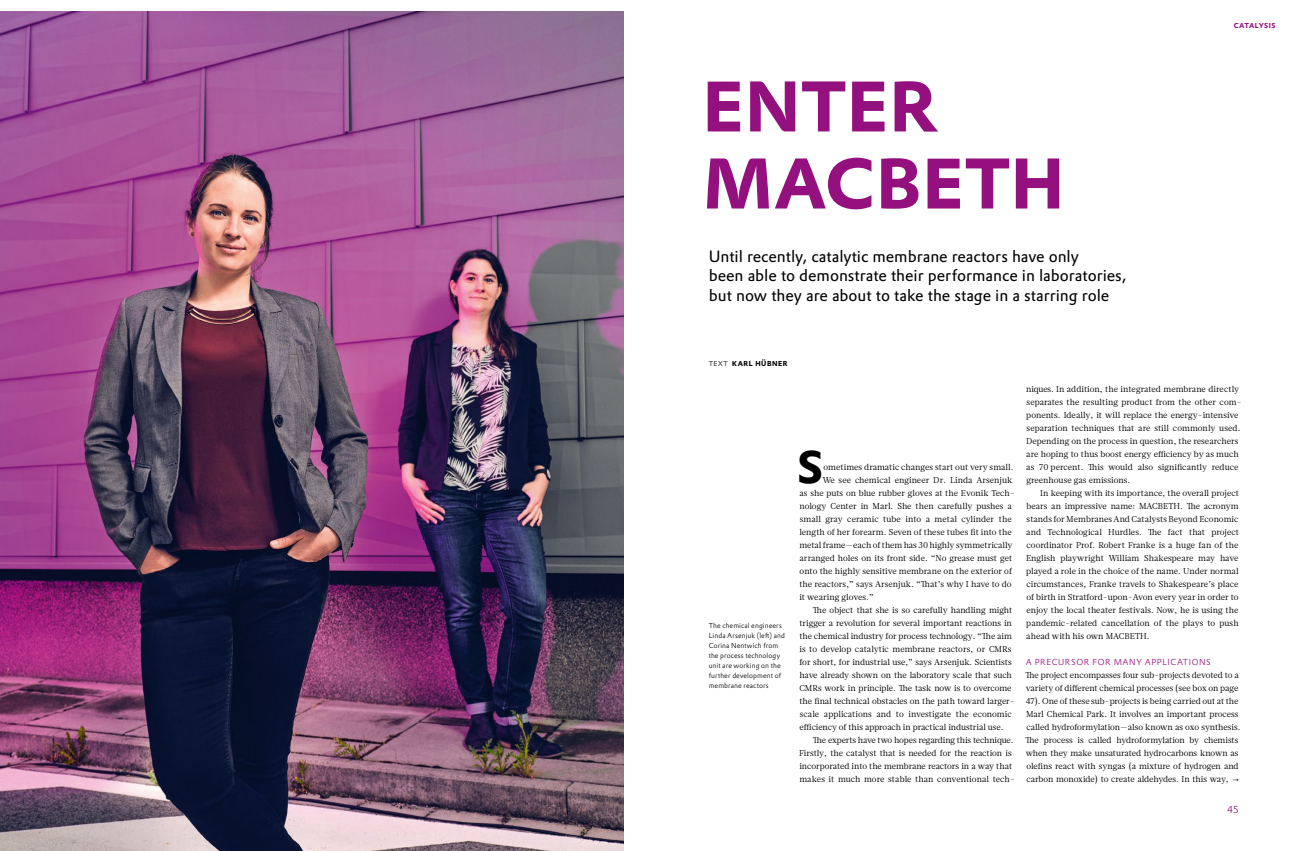
<style>
.page{position:relative;width:1304px;height:851px;background:#fff}
.page>*{position:absolute;margin:0;border:0;box-sizing:border-box;transform-origin:0 0}
.t1{font:700 70px/77px "Evonik Prokyon";letter-spacing:.01em;color:#94107f}
.t2{font:700 44.9px "Evonik Prokyon";color:#000}
.t3{font:16px/19.5px "Evonik Prokyon";color:#000}
.t4{font:300 10px "Evonik Prokyon";color:#94107f}
.t5{font:8.5px/13px "Glosa Text";color:#000}
.t6{font:300 8.5px "Evonik Prokyon";letter-spacing:.065em;color:#94107f}
.t7{font:300 8.5px "Evonik Prokyon";color:#000}
.t8{font:300 7px/10px "Evonik Prokyon";letter-spacing:.015em;color:#000}
.t9{font:700 7px "Evonik Prokyon";letter-spacing:.08em;color:#000}
.t10{font:700 7px "Evonik Prokyon";letter-spacing:.06em;color:#94107f}
.s1{font-weight:300}
</style>
<div class="page">
<img style="left:0;top:11px;width:624px;height:839px">
<h1 class="t1" style="left:703px;top:62px;width:363px">ENTER<br>MACBETH</h1>
<h3 class="t3" style="left:709px;top:245px;width:419px">Until recently, catalytic membrane reactors have only<br>been able to demonstrate their performance in laboratories, but now they are about to take the stage in a starring role</h3>
<p class="t9" style="left:709px;top:357px;width:81px"><span class="s1">TEXT</span> KARL HÜBNER</p>
<p class="t10" style="left:1234px;top:20px;width:43px">CATALYSIS</p>
<p class="t8" style="left:709px;top:619px;width:78px">The chemical engineers<br>Linda Arsenjuk (left) and<br>Corina Nentwich from the process technology unit are working on the further development of membrane reactors</p>
<h2 class="t2" style="left:797px;top:430px;width:27px">S</h2>
<p class="t5" style="left:823px;top:460px;width:192px">ometimes dramatic changes start out very small.</p>
<p class="t5" style="left:823px;top:473px;width:191px">We see chemical engineer Dr. Linda Arsenjuk</p>
<p class="t5" style="left:800px;top:486px;width:217px">as she puts on blue rubber gloves at the Evonik Tech-</p>
<p class="t5" style="left:799px;top:499px;width:214px">nology Center in Marl. She then carefully pushes a</p>
<p class="t5" style="left:800px;top:512px;width:213px">small gray ceramic tube into a metal cylinder the</p>
<p class="t5" style="left:799px;top:525px;width:214px">length of her forearm. Seven of these tubes fit into the</p>
<p class="t5" style="left:799px;top:538px;width:214px">metal frame—each of them has 30 highly symmetrically</p>
<p class="t5" style="left:800px;top:551px;width:214px">arranged holes on its front side. “No grease must get</p>
<p class="t5" style="left:800px;top:564px;width:214px">onto the highly sensitive membrane on the exterior of</p>
<p class="t5" style="left:799px;top:577px;width:214px">the reactors,” says Arsenjuk. “That’s why I have to do</p>
<p class="t5" style="left:799px;top:590px;width:76px">it wearing gloves.”</p>
<p class="t5" style="left:813px;top:603px;width:201px">The object that she is so carefully handling might</p>
<p class="t5" style="left:799px;top:616px;width:214px">trigger a revolution for several important reactions in</p>
<p class="t5" style="left:799px;top:629px;width:214px">the chemical industry for process technology. “The aim</p>
<p class="t5" style="left:799px;top:642px;width:214px">is to develop catalytic membrane reactors, or CMRs</p>
<p class="t5" style="left:799px;top:655px;width:214px">for short, for industrial use,” says Arsenjuk. Scientists</p>
<p class="t5" style="left:799px;top:668px;width:214px">have already shown on the laboratory scale that such</p>
<p class="t5" style="left:799px;top:681px;width:214px">CMRs work in principle. The task now is to overcome</p>
<p class="t5" style="left:799px;top:694px;width:215px">the final technical obstacles on the path toward larger-</p>
<p class="t5" style="left:800px;top:707px;width:213px">scale applications and to investigate the economic</p>
<p class="t5" style="left:800px;top:720px;width:205px">efficiency of this approach in practical industrial use.</p>
<p class="t5" style="left:813px;top:733px;width:202px">The experts have two hopes regarding this technique.</p>
<p class="t5" style="left:799px;top:746px;width:214px">Firstly, the catalyst that is needed for the reaction is</p>
<p class="t5" style="left:799px;top:759px;width:214px">incorporated into the membrane reactors in a way that</p>
<p class="t5" style="left:799px;top:772px;width:217px">makes it much more stable than conventional tech-</p>
<p class="t5" style="left:1026px;top:382px;width:217px">niques. In addition, the integrated membrane directly separates the resulting product from the other com&shy;ponents. Ideally, it will replace the energy- intensive separation techniques that are still commonly used.<br>Depending on the process in question, the researchers are hoping to thus boost energy efficiency by as much as 70 percent. This would also significantly reduce greenhouse gas emissions.</p>
<p class="t5" style="left:1026px;top:486px;width:214px;text-align:justify;text-indent:14px">In keeping with its importance, the overall project bears an impressive name: MACBETH. The acronym stands for Membranes And Catalysts Beyond Economic and Technological Hurdles. The fact that project coordinator Prof. Robert Franke is a huge fan of the English playwright William Shakespeare may have played a role in the choice of the name. Under normal circumstances, Franke travels to Shakespeare’s place of birth in Stratford- upon- Avon every year in order to enjoy the local theater festivals. Now, he is using the pandemic- related cancellation of the plays to push ahead with his own MACBETH.</p>
<p class="t6" style="left:1026px;top:655px;width:187px">A PRECURSOR FOR MANY APPLICATIONS</p>
<p class="t5" style="left:1025px;top:668px;width:216px">The project encompasses four sub- projects devoted to a variety of different chemical processes (see box on page 47). One of these sub- projects is being carried out at the Marl Chemical Park. It involves an important process called hydroformylation—also known as oxo synthesis.<br>The process is called hydroformylation by chemists when they make unsaturated hydrocarbons known as olefins react with syngas (a mixture of hydrogen and carbon monoxide) to create aldehydes. In this way,</p>
<p class="t7" style="left:1233px;top:773px;width:8px">→</p>
<p class="t4" style="left:1227px;top:801px;width:13px">45</p>
</div>
